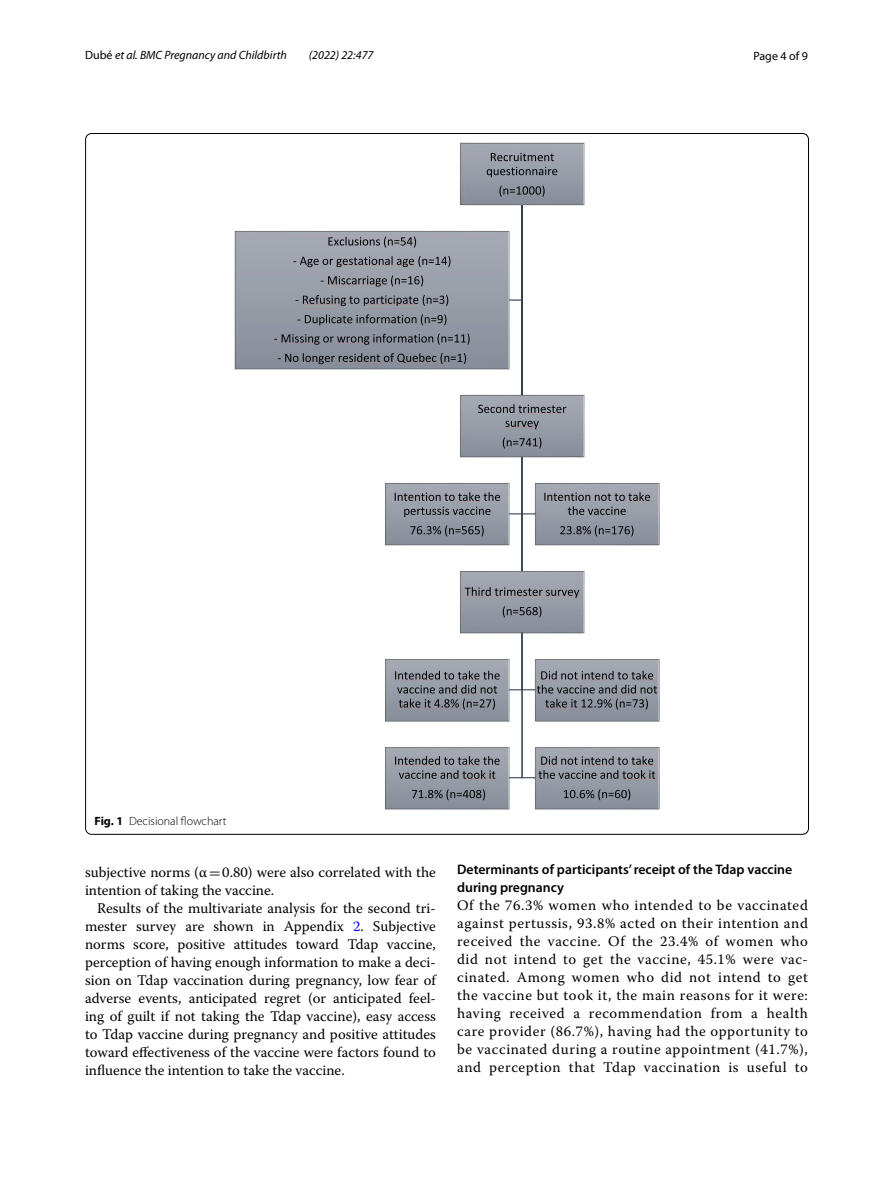
<style>
.page{position:relative;width:893px;height:1187px;background:#fff}
.page>*{position:absolute;margin:0;border:0;box-sizing:border-box;transform-origin:0 0}
.t1{font:14.7px/18px "Warnock Pro";color:#000;text-align:justify}
.t2{font:600 13.8px/18px "Myriad Pro";color:#000}
.t3{font:italic 12px "Myriad Pro";color:#000}
.t4{font:300 12px "Myriad Pro";color:#000}
.t5{font:12px "Myriad Pro";color:#000}
.s1{font-style:normal}
.s2{font-weight:700}
.s3{font-family:"MTSY"}
.s4{color:#00f}
</style>
<div class="page">
<img style="left:234px;top:142px;width:426px;height:667px">
<svg style="left:509px;top:205px;width:12px;height:95px"></svg>
<svg style="left:509px;top:457px;width:26px;height:57px"></svg>
<hr style="left:521px;top:457px;width:2px;height:114px;background:#3d4b5f">
<hr style="left:521px;top:205px;width:2px;height:190px;background:#344153">
<svg style="left:491px;top:153px;width:63px;height:8px"></svg>
<svg style="left:487px;top:167px;width:70px;height:10px"></svg>
<svg style="left:499px;top:186px;width:46px;height:11px"></svg>
<svg style="left:478px;top:404px;width:88px;height:9px"></svg>
<svg style="left:505px;top:421px;width:34px;height:8px"></svg>
<svg style="left:503px;top:437px;width:38px;height:11px"></svg>
<svg style="left:465px;top:587px;width:114px;height:11px"></svg>
<svg style="left:503px;top:606px;width:38px;height:11px"></svg>
<svg style="left:395px;top:670px;width:105px;height:39px;background:#7e828b"></svg>
<svg style="left:395px;top:756px;width:105px;height:8px"></svg>
<svg style="left:399px;top:770px;width:96px;height:8px"></svg>
<svg style="left:412px;top:789px;width:73px;height:11px"></svg>
<svg style="left:509px;top:632px;width:148px;height:146px"></svg>
<svg style="left:564px;top:789px;width:66px;height:11px"></svg>
<svg style="left:395px;top:492px;width:105px;height:25px;background:#81868f"></svg>
<svg style="left:410px;top:525px;width:74px;height:11px"></svg>
<svg style="left:544px;top:492px;width:106px;height:23px;background:#848992"></svg>
<svg style="left:560px;top:525px;width:73px;height:11px"></svg>
<svg style="left:328px;top:236px;width:88px;height:11px"></svg>
<svg style="left:293px;top:256px;width:157px;height:11px;background:#7f818a"></svg>
<svg style="left:321px;top:275px;width:102px;height:11px"></svg>
<svg style="left:295px;top:295px;width:153px;height:11px;background:#787b83"></svg>
<svg style="left:297px;top:314px;width:149px;height:11px;background:#747981"></svg>
<svg style="left:274px;top:333px;width:196px;height:12px;background:#747881"></svg>
<svg style="left:278px;top:353px;width:188px;height:11px;background:#6d717a"></svg>
<p class="t3" style="left:85px;top:48px;width:203px"><span class="s1">Dubé</span> et al. BMC Pregnancy and Childbirth</p>
<p class="t3" style="left:309px;top:48px;width:66px">(2022) 22:477</p>
<p class="t5" style="left:753px;top:48px;width:56px">Page 4 of 9</p>
<p class="t4" style="left:95px;top:814px;width:133px"><span class="s2">Fig. 1</span> Decisional flowchart</p>
<p class="t1" style="left:85px;top:862px;width:352px">subjective norms (α<span class="s3">=</span>0.80) were also correlated with the intention of taking the vaccine.</p>
<p class="t1" style="left:85px;top:898px;width:352px;text-indent:12px">Results of the multivariate analysis for the second tri&shy;mester survey are shown in Appendix <span class="s4">2</span>. Subjective norms score, positive attitudes toward Tdap vaccine, perception of having enough information to make a deci&shy;sion on Tdap vaccination during pregnancy, low fear of adverse events, anticipated regret (or anticipated feel&shy;ing of guilt if not taking the Tdap vaccine), easy access to Tdap vaccine during pregnancy and positive attitudes toward effectiveness of the vaccine were factors found to influence the intention to take the vaccine.</p>
<p class="t2" style="left:457px;top:860px;width:337px">Determinants of participants’ receipt of the Tdap vaccine during pregnancy</p>
<p class="t1" style="left:457px;top:896px;width:352px">Of the 76.3% women who intended to be vaccinated against pertussis, 93.8% acted on their intention and received the vaccine. Of the 23.4% of women who did not intend to get the vaccine, 45.1% were vac&shy;cinated. Among women who did not intend to get the vaccine but took it, the main reasons for it were: having received a recommendation from a health care provider (86.7%), having had the opportunity to be vaccinated during a routine appointment (41.7%), and perception that Tdap vaccination is useful to</p>
</div>
